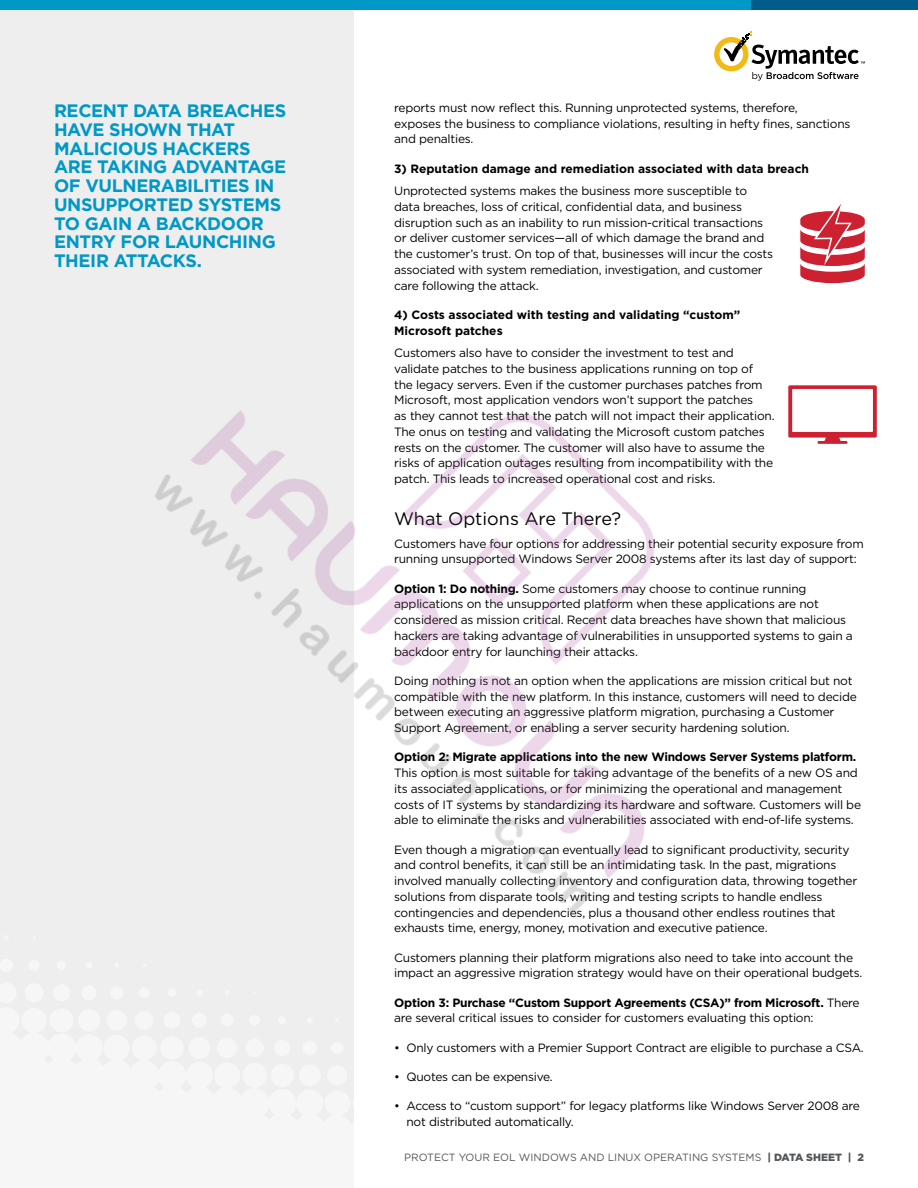
<style>
.page{position:relative;width:918px;height:1188px;background:#fff}
.page>*{position:absolute;margin:0;border:0;box-sizing:border-box;transform-origin:0 0}
.t1{font:700 18px/18.8px "Gotham";letter-spacing:-.02em;color:#0098c7}
.t2{font:18px "Gotham";color:#000}
.t3{font:12px/15.8px "Gotham";letter-spacing:-.02em;color:#000}
.t4{font:700 12px/15.8px "Gotham";letter-spacing:-.005em;color:#000}
.t5{font:10.5px "Gotham";color:#53565a}
.s1{font-weight:700}
.s2{font-weight:900}
</style>
<div class="page">
<div style="left:0;top:0;width:354px;height:1188px;background:#eee"></div>
<div style="left:0;top:0;width:915px;height:10px;background:#0098c7"></div>
<div style="left:752px;top:0;width:166px;height:10px;background:#005c8a"></div>
<svg style="left:714px;top:32px;width:151px;height:49px"></svg>
<svg style="left:872px;top:385px;width:5px;height:53px"></svg>
<img style="left:155px;top:204px;width:717px;height:710px">
<h1 class="t1" style="left:54px;top:101px;width:234px">RECENT DATA BREACHES<br>HAVE SHOWN THAT<br>MALICIOUS HACKERS<br>ARE TAKING ADVANTAGE<br>OF VULNERABILITIES IN<br>UNSUPPORTED SYSTEMS<br>TO GAIN A BACKDOOR<br>ENTRY FOR LAUNCHING<br>THEIR ATTACKS.</h1>
<p class="t3" style="left:394px;top:99px;width:458px">reports must now reflect this. Running unprotected systems, therefore,<br>exposes the business to compliance violations, resulting in hefty fines, sanctions and penalties.</p>
<p class="t4" style="left:394px;top:160px;width:416px">3) Reputation damage and remediation associated with data breach</p>
<p class="t3" style="left:394px;top:183px;width:380px">Unprotected systems makes the business more susceptible to data breaches, loss of critical, confidential data, and business disruption such as an inability to run mission-critical transactions or deliver customer services—all of which damage the brand and the customer’s trust. On top of that, businesses will incur the costs associated with system remediation, investigation, and customer care following the attack.</p>
<p class="t4" style="left:394px;top:307px;width:348px">4) Costs associated with testing and validating “custom”<br>Microsoft patches</p>
<p class="t3" style="left:394px;top:345px;width:382px">Customers also have to consider the investment to test and validate patches to the business applications running on top of the legacy servers. Even if the customer purchases patches from Microsoft, most application vendors won’t support the patches<br>as they cannot test that the patch will not impact their application.<br>The onus on testing and validating the Microsoft custom patches rests on the customer. The customer will also have to assume the risks of application outages resulting from incompatibility with the patch. This leads to increased operational cost and risks.</p>
<h1 class="t2" style="left:394px;top:507px;width:228px">What Options Are There?</h1>
<p class="t3" style="left:394px;top:535px;width:471px">Customers have four options for addressing their potential security exposure from running unsupported Windows Server 2008 systems after its last day of support:</p>
<p class="t3" style="left:394px;top:580px;width:460px"><span class="s1">Option 1: Do nothing.</span> Some customers may choose to continue running applications on the unsupported platform when these applications are not considered as mission critical. Recent data breaches have shown that malicious hackers are taking advantage of vulnerabilities in unsupported systems to gain a backdoor entry for launching their attacks.</p>
<p class="t3" style="left:394px;top:672px;width:464px">Doing nothing is not an option when the applications are mission critical but not compatible with the new platform. In this instance, customers will need to decide between executing an aggressive platform migration, purchasing a Customer Support Agreement, or enabling a server security hardening solution.</p>
<p class="t4" style="left:394px;top:749px;width:464px">Option 2: Migrate applications into the new Windows Server Systems platform.</p>
<p class="t3" style="left:394px;top:765px;width:468px">This option is most suitable for taking advantage of the benefits of a new OS and its associated applications, or for minimizing the operational and management costs of IT systems by standardizing its hardware and software. Customers will be able to eliminate the risks and vulnerabilities associated with end-of-life systems.</p>
<p class="t3" style="left:394px;top:841px;width:465px">Even though a migration can eventually lead to significant productivity, security and control benefits, it can still be an intimidating task. In the past, migrations involved manually collecting inventory and configuration data, throwing together solutions from disparate tools, writing and testing scripts to handle endless contingencies and dependencies, plus a thousand other endless routines that exhausts time, energy, money, motivation and executive patience.</p>
<p class="t3" style="left:394px;top:949px;width:470px">Customers planning their platform migrations also need to take into account the impact an aggressive migration strategy would have on their operational budgets.</p>
<p class="t3" style="left:394px;top:994px;width:467px"><span class="s1">Option 3: Purchase “Custom Support Agreements (CSA)” from Microsoft.</span> There are several critical issues to consider for customers evaluating this option:</p>
<p class="t3" style="left:394px;top:1039px;width:471px">• Only customers with a Premier Support Contract are eligible to purchase a CSA.</p>
<p class="t3" style="left:394px;top:1068px;width:160px">• Quotes can be expensive.</p>
<p class="t3" style="left:406px;top:1098px;width:455px;text-indent:-12px">• Access to “custom support” for legacy platforms like Windows Server 2008 are not distributed automatically.</p>
<p class="t5" style="left:404px;top:1151px;width:461px">PROTECT YOUR EOL WINDOWS AND LINUX OPERATING SYSTEMS <span class="s2">| DATA SHEET | 2</span></p>
</div>
